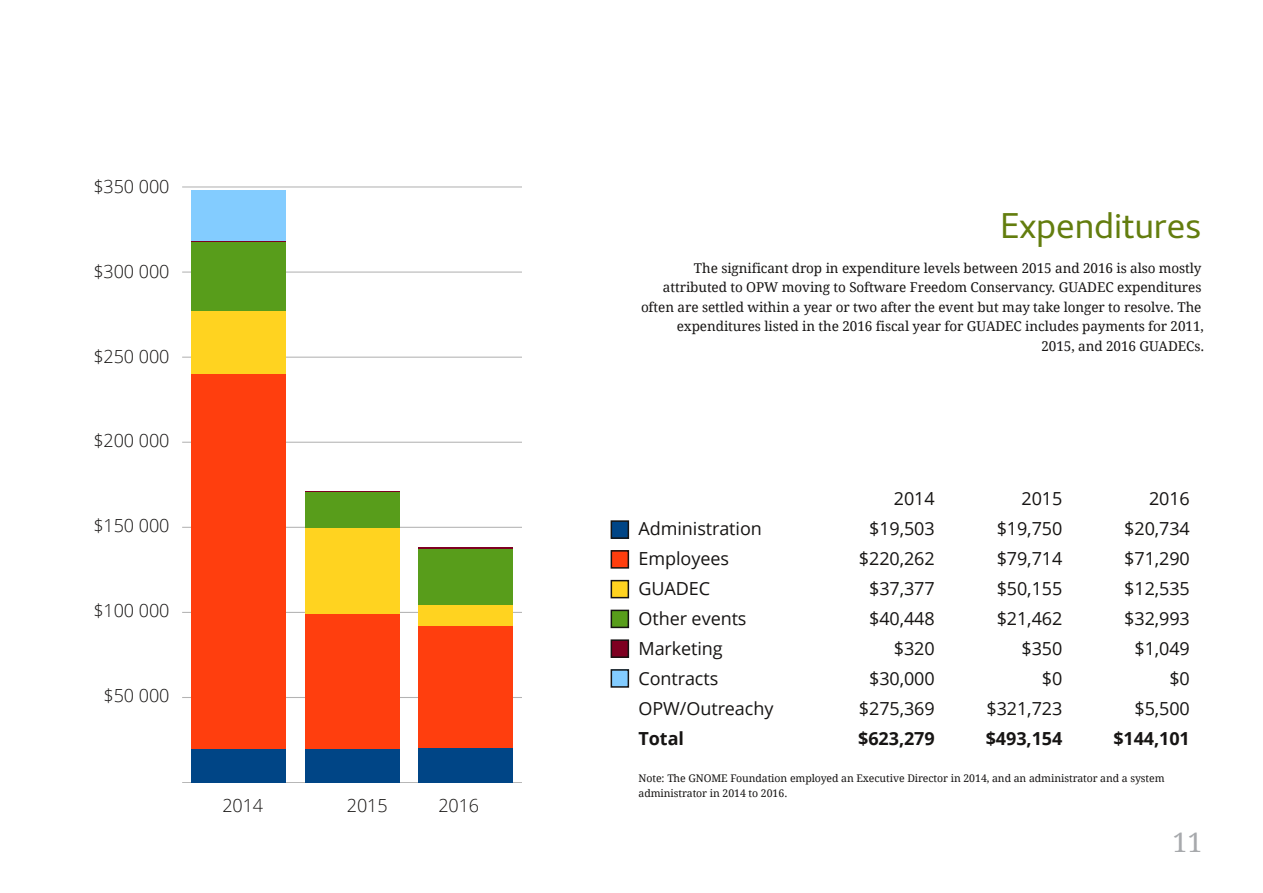
<style>
.page{position:relative;width:1263px;height:893px;background:#fff}
.page>*{position:absolute;margin:0;border:0;box-sizing:border-box;transform-origin:0 0}
.t1{font:36px "Cantarell";color:#637d0e}
.t2{font:27px "Droid Serif";color:#a7a9ac}
.t3{font:18px "Open Sans";letter-spacing:-.005em;color:#161413}
.t4{font:300 18px "Open Sans";letter-spacing:-.005em;color:#161413}
.t5{font:700 18px "Open Sans";letter-spacing:-.005em;color:#161413}
.t6{font:13.5px/19.5px "Droid Serif";letter-spacing:-.005em;color:#161413;text-align:right}
.t7{font:10.5px/15px "Droid Serif";letter-spacing:-.005em;color:#161413}
</style>
<div class="page">
<div style="left:611px;top:670px;width:17px;height:17px;background:#83ccff"></div>
<div style="left:611px;top:669px;width:18px;height:19px;border:2px solid #161413"></div>
<div style="left:611px;top:521px;width:17px;height:17px;background:#004586"></div>
<div style="left:611px;top:520px;width:18px;height:19px;border:2px solid #161413"></div>
<div style="left:611px;top:640px;width:17px;height:17px;background:#7e0021"></div>
<div style="left:611px;top:639px;width:18px;height:19px;border:2px solid #161413"></div>
<div style="left:611px;top:610px;width:17px;height:17px;background:#589d1b"></div>
<div style="left:611px;top:610px;width:18px;height:18px;border:2px solid #161413"></div>
<div style="left:611px;top:581px;width:17px;height:17px;background:#ffd320"></div>
<div style="left:611px;top:580px;width:18px;height:18px;border:2px solid #161413"></div>
<div style="left:611px;top:551px;width:17px;height:17px;background:#ff3e0e"></div>
<div style="left:611px;top:550px;width:18px;height:19px;border:2px solid #161413"></div>
<hr style="left:182px;top:782px;width:340px;height:1px;background:#b3b3b3">
<hr style="left:182px;top:697px;width:340px;height:1px;background:#b3b3b3">
<hr style="left:182px;top:612px;width:340px;height:1px;background:#b3b3b3">
<hr style="left:182px;top:527px;width:340px;height:1px;background:#b3b3b3">
<hr style="left:182px;top:442px;width:340px;height:1px;background:#b3b3b3">
<hr style="left:182px;top:357px;width:340px;height:1px;background:#b3b3b3">
<hr style="left:182px;top:272px;width:340px;height:1px;background:#b3b3b3">
<hr style="left:182px;top:187px;width:340px;height:1px;background:#b3b3b3">
<div style="left:418px;top:747px;width:94px;height:36px;background:#004586"></div>
<div style="left:305px;top:749px;width:94px;height:34px;background:#004586"></div>
<div style="left:192px;top:749px;width:94px;height:34px;background:#004586"></div>
<div style="left:418px;top:626px;width:94px;height:121px;background:#ff3e0e"></div>
<div style="left:305px;top:613px;width:94px;height:136px;background:#ff3e0e"></div>
<div style="left:418px;top:605px;width:94px;height:21px;background:#ffd320"></div>
<div style="left:305px;top:528px;width:94px;height:85px;background:#ffd320"></div>
<div style="left:192px;top:311px;width:94px;height:64px;background:#ffd320"></div>
<div style="left:418px;top:548px;width:94px;height:57px;background:#589d1b"></div>
<div style="left:305px;top:491px;width:94px;height:37px;background:#589d1b"></div>
<div style="left:192px;top:242px;width:94px;height:69px;background:#589d1b"></div>
<div style="left:192px;top:191px;width:94px;height:51px;background:#83ccff"></div>
<div style="left:192px;top:375px;width:94px;height:374px;background:#ff3e0e"></div>
<hr style="left:418px;top:547px;width:94px;height:1px;background:#7e0021">
<hr style="left:305px;top:491px;width:94px;height:1px;background:#7e0021">
<hr style="left:192px;top:242px;width:94px;height:1px;background:#7e0021">
<h3 class="t4" style="left:93px;top:174px;width:78px">$350 000</h3>
<h3 class="t4" style="left:93px;top:259px;width:78px">$300 000</h3>
<h3 class="t4" style="left:93px;top:343px;width:78px">$250 000</h3>
<h3 class="t4" style="left:93px;top:428px;width:78px">$200 000</h3>
<h3 class="t4" style="left:93px;top:513px;width:78px">$150 000</h3>
<h3 class="t4" style="left:93px;top:598px;width:78px">$100 000</h3>
<h3 class="t4" style="left:104px;top:682px;width:67px">$50 000</h3>
<h3 class="t4" style="left:222px;top:793px;width:42px">2014</h3>
<h3 class="t4" style="left:347px;top:793px;width:42px">2015</h3>
<h3 class="t4" style="left:438px;top:793px;width:42px">2016</h3>
<h1 class="t1" style="left:1000px;top:204px;width:203px">Expenditures</h1>
<p class="t6" style="left:641px;top:259px;width:565px">The significant drop in expenditure levels between 2015 and 2016 is also mostly attributed to OPW moving to Software Freedom Conservancy. GUADEC expenditures often are settled within a year or two after the event but may take longer to resolve. The expenditures listed in the 2016 fiscal year for GUADEC includes payments for 2011, 2015, and 2016 GUADECs.</p>
<h3 class="t3" style="left:894px;top:486px;width:42px">2014</h3>
<h3 class="t3" style="left:1021px;top:486px;width:42px">2015</h3>
<h3 class="t3" style="left:1149px;top:486px;width:42px">2016</h3>
<h3 class="t3" style="left:638px;top:516px;width:125px">Administration</h3>
<h3 class="t3" style="left:869px;top:516px;width:67px">$19,503</h3>
<h3 class="t3" style="left:997px;top:516px;width:67px">$19,750</h3>
<h3 class="t3" style="left:1124px;top:516px;width:67px">$20,734</h3>
<h3 class="t3" style="left:638px;top:546px;width:92px">Employees</h3>
<h3 class="t3" style="left:859px;top:546px;width:77px">$220,262</h3>
<h3 class="t3" style="left:997px;top:546px;width:67px">$79,714</h3>
<h3 class="t3" style="left:1124px;top:546px;width:67px">$71,290</h3>
<h3 class="t3" style="left:638px;top:576px;width:73px">GUADEC</h3>
<h3 class="t3" style="left:869px;top:576px;width:67px">$37,377</h3>
<h3 class="t3" style="left:997px;top:576px;width:67px">$50,155</h3>
<h3 class="t3" style="left:1124px;top:576px;width:67px">$12,535</h3>
<h3 class="t3" style="left:638px;top:606px;width:110px">Other events</h3>
<h3 class="t3" style="left:869px;top:606px;width:67px">$40,448</h3>
<h3 class="t3" style="left:997px;top:606px;width:67px">$21,462</h3>
<h3 class="t3" style="left:1124px;top:606px;width:67px">$32,993</h3>
<h3 class="t3" style="left:638px;top:636px;width:86px">Marketing</h3>
<h3 class="t3" style="left:894px;top:636px;width:42px">$320</h3>
<h3 class="t3" style="left:1021px;top:636px;width:42px">$350</h3>
<h3 class="t3" style="left:1134px;top:636px;width:57px">$1,049</h3>
<h3 class="t3" style="left:638px;top:666px;width:81px">Contracts</h3>
<h3 class="t3" style="left:869px;top:666px;width:67px">$30,000</h3>
<h3 class="t3" style="left:1042px;top:666px;width:22px">$0</h3>
<h3 class="t3" style="left:1169px;top:666px;width:22px">$0</h3>
<h3 class="t3" style="left:638px;top:696px;width:136px">OPW/Outreachy</h3>
<h3 class="t3" style="left:859px;top:696px;width:77px">$275,369</h3>
<h3 class="t3" style="left:986px;top:696px;width:77px">$321,723</h3>
<h3 class="t3" style="left:1134px;top:696px;width:57px">$5,500</h3>
<h3 class="t5" style="left:638px;top:726px;width:47px">Total</h3>
<h3 class="t5" style="left:858px;top:726px;width:78px">$623,279</h3>
<h3 class="t5" style="left:986px;top:726px;width:78px">$493,154</h3>
<h3 class="t5" style="left:1113px;top:726px;width:78px">$144,101</h3>
<p class="t7" style="left:638px;top:771px;width:528px">Note: The GNOME Foundation employed an Executive Director in 2014, and an administrator and a system administrator in 2014 to 2016.</p>
<h2 class="t2" style="left:1172px;top:827px;width:32px">11</h2>
</div>
